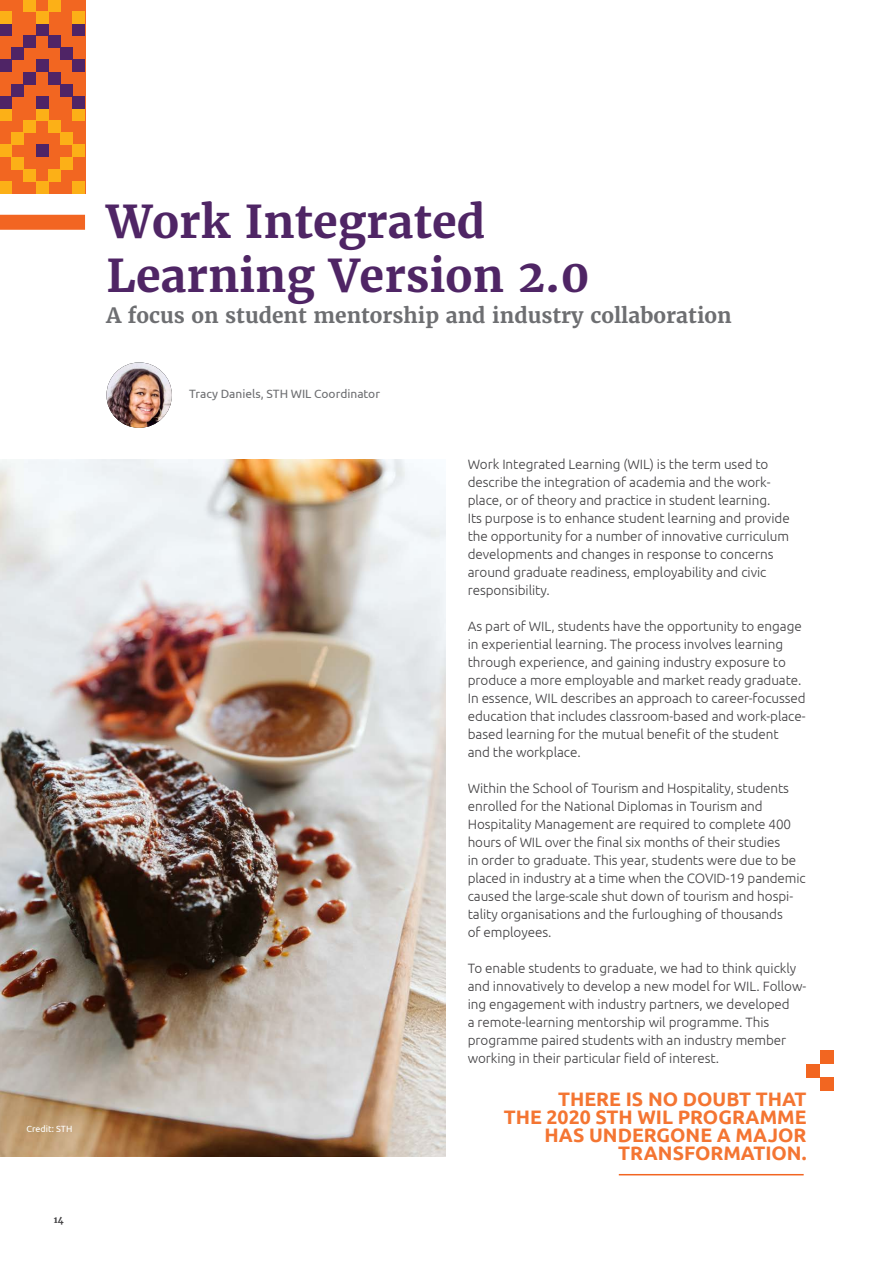
<style>
.page{position:relative;width:893px;height:1263px;background:#fff}
.page>*{position:absolute;margin:0;border:0;box-sizing:border-box;transform-origin:0 0}
.t1{font:700 45px/54px "Merriweather";color:#4f2565}
.t2{font:700 21px "Merriweather";color:#6d6e71}
.t3{font:700 19.5px/18px "Ubuntu";color:#f47532;text-align:right}
.t4{font:300 13.5px/18px "Ubuntu";letter-spacing:-.005em;color:#414042}
.t5{font:12px "Ubuntu";color:#6d6e71}
.t6{font:9px "Ubuntu";color:#fff}
.t7{font:700 9px "Merriweather";color:#414042}
</style>
<div class="page">
<div style="left:0;top:215px;width:85px;height:15px;background:#f26522"></div>
<img style="left:106px;top:362px;width:66px;height:66px;border-radius:33px">
<img style="left:0;top:459px;width:445px;height:698px">
<div style="left:0;top:23px;width:85px;height:170px;background:#f26621"></div>
<div style="left:0;top:108px;width:12px;height:13px;background:#fcb017"></div>
<div style="left:0;top:181px;width:12px;height:12px;background:#fcb017"></div>
<div style="left:36px;top:181px;width:12px;height:12px;background:#fcb017"></div>
<div style="left:36px;top:108px;width:12px;height:13px;background:#fcb017"></div>
<div style="left:24px;top:169px;width:12px;height:12px;background:#fcb017"></div>
<div style="left:24px;top:121px;width:12px;height:12px;background:#fcb017"></div>
<div style="left:61px;top:157px;width:12px;height:12px;background:#fcb017"></div>
<div style="left:61px;top:133px;width:12px;height:12px;background:#fcb017"></div>
<div style="left:12px;top:157px;width:12px;height:12px;background:#fcb017"></div>
<div style="left:12px;top:133px;width:12px;height:12px;background:#fcb017"></div>
<div style="left:48px;top:169px;width:13px;height:12px;background:#fcb017"></div>
<div style="left:48px;top:121px;width:13px;height:12px;background:#fcb017"></div>
<div style="left:0;top:145px;width:12px;height:12px;background:#fcb017"></div>
<div style="left:36px;top:145px;width:12px;height:12px;background:#4f2466"></div>
<div style="left:73px;top:145px;width:12px;height:12px;background:#fcb017"></div>
<div style="left:73px;top:181px;width:12px;height:12px;background:#fcb017"></div>
<div style="left:73px;top:108px;width:12px;height:13px;background:#fcb017"></div>
<div style="left:73px;top:60px;width:12px;height:12px;background:#4f2466"></div>
<div style="left:0;top:60px;width:12px;height:12px;background:#4f2466"></div>
<div style="left:73px;top:96px;width:12px;height:12px;background:#4f2466"></div>
<div style="left:61px;top:48px;width:12px;height:12px;background:#4f2466"></div>
<div style="left:12px;top:48px;width:12px;height:12px;background:#4f2466"></div>
<div style="left:61px;top:84px;width:12px;height:12px;background:#4f2466"></div>
<div style="left:12px;top:84px;width:12px;height:12px;background:#4f2466"></div>
<div style="left:48px;top:36px;width:13px;height:12px;background:#4f2466"></div>
<div style="left:24px;top:36px;width:12px;height:12px;background:#4f2466"></div>
<div style="left:48px;top:72px;width:13px;height:12px;background:#4f2466"></div>
<div style="left:24px;top:72px;width:12px;height:12px;background:#4f2466"></div>
<div style="left:36px;top:23px;width:12px;height:13px;background:#4f2466"></div>
<div style="left:36px;top:60px;width:12px;height:12px;background:#4f2466"></div>
<div style="left:36px;top:96px;width:12px;height:12px;background:#4f2466"></div>
<div style="left:0;top:96px;width:12px;height:12px;background:#4f2466"></div>
<div style="left:73px;top:23px;width:12px;height:13px;background:#4f2466"></div>
<div style="left:0;top:23px;width:12px;height:13px;background:#4f2466"></div>
<div style="left:0;top:0;width:85px;height:23px;background:#f26621"></div>
<div style="left:0;top:11px;width:12px;height:12px;background:#fcb017"></div>
<div style="left:36px;top:11px;width:12px;height:12px;background:#fcb017"></div>
<div style="left:24px;top:0;width:12px;height:11px;background:#fcb017"></div>
<div style="left:48px;top:0;width:13px;height:11px;background:#fcb017"></div>
<div style="left:73px;top:11px;width:12px;height:12px;background:#fcb017"></div>
<hr style="left:619px;top:1174px;width:185px;height:1px;background:#f26522">
<div style="left:820px;top:1050px;width:14px;height:14px;background:#f26621"></div>
<div style="left:820px;top:1077px;width:14px;height:14px;background:#f26621"></div>
<div style="left:807px;top:1064px;width:13px;height:13px;background:#f26621"></div>
<p class="t6" style="left:27px;top:1124px;width:47px">Credit: STH</p>
<p class="t7" style="left:54px;top:1213px;width:11px">14</p>
<h1 class="t1" style="left:106px;top:194px;width:484px">Work Integrated<br>Learning Version 2.0</h1>
<h2 class="t2" style="left:106px;top:302px;width:627px">A focus on student mentorship and industry collaboration</h2>
<p class="t5" style="left:189px;top:386px;width:192px">Tracy Daniels, STH WIL Coordinator</p>
<p class="t4" style="left:468px;top:454px;width:323px">Work Integrated Learning (WIL) is the term used to describe the integration of academia and the work&shy;place, or of theory and practice in student learning.<br>Its purpose is to enhance student learning and provide the opportunity for a number of innovative curriculum developments and changes in response to concerns around graduate readiness, employability and civic responsibility.</p>
<p class="t4" style="left:468px;top:616px;width:339px">As part of WIL, students have the opportunity to engage in experiential learning. The process involves learning through experience, and gaining industry exposure to produce a more employable and market ready graduate.<br>In essence, WIL describes an approach to career-focussed education that includes classroom-based and work-place&shy;based learning for the mutual benefit of the student<br>and the workplace.</p>
<p class="t4" style="left:468px;top:778px;width:340px">Within the School of Tourism and Hospitality, students enrolled for the National Diplomas in Tourism and Hospitality Management are required to complete 400 hours of WIL over the final six months of their studies<br>in order to graduate. This year, students were due to be placed in industry at a time when the COVID-19 pandemic caused the large-scale shut down of tourism and hospi&shy;tality organisations and the furloughing of thousands<br>of employees.</p>
<p class="t4" style="left:468px;top:958px;width:340px">To enable students to graduate, we had to think quickly and innovatively to develop a new model for WIL. Follow&shy;ing engagement with industry partners, we developed<br>a remote-learning mentorship wil programme. This programme paired students with an industry member working in their particular field of interest.</p>
<h3 class="t3" style="left:504px;top:1090px;width:304px">THERE IS NO DOUBT THAT<br>THE 2020 STH WIL PROGRAMME<br>HAS UNDERGONE A MAJOR<br>TRANSFORMATION.</h3>
</div>
